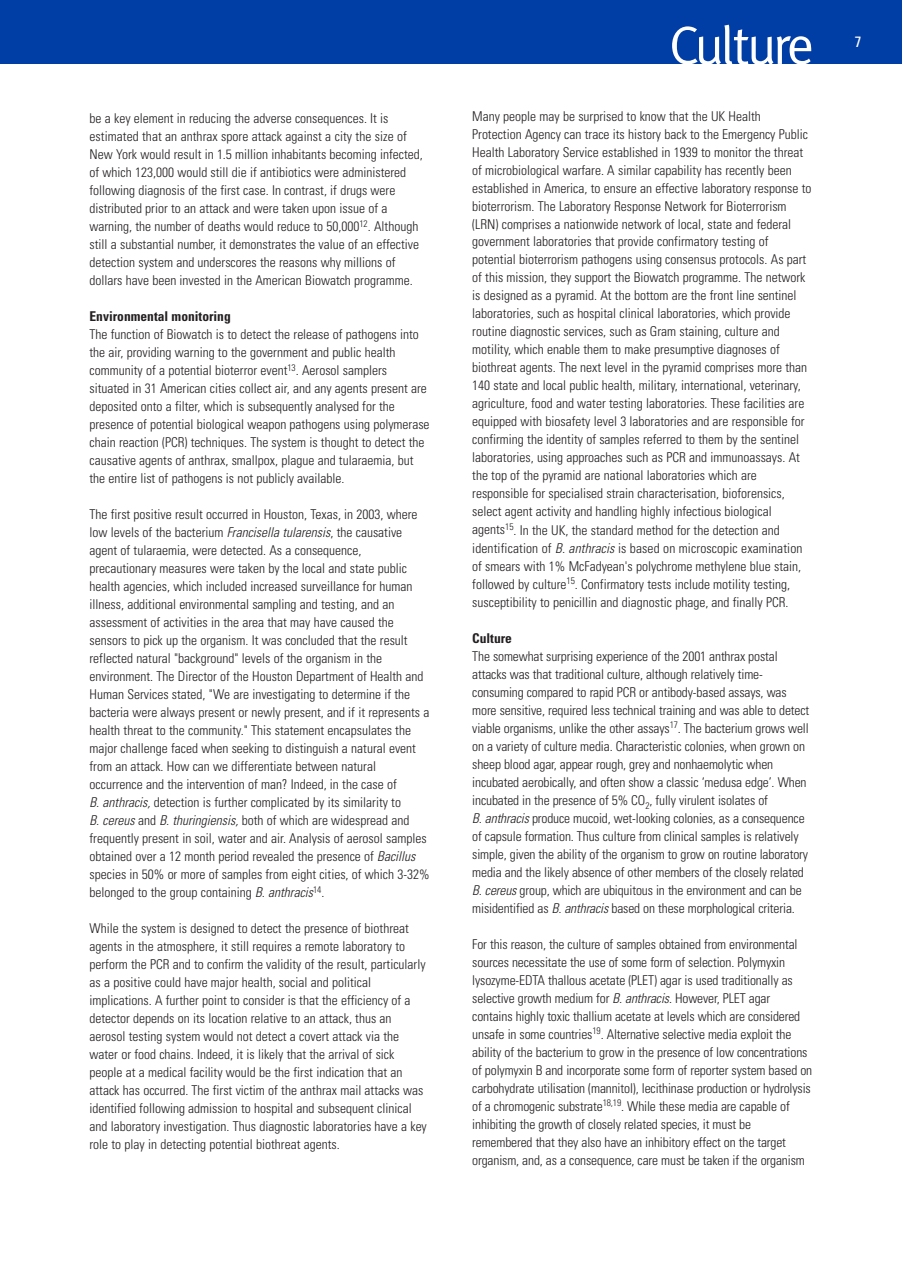
<style>
.page{position:relative;width:902px;height:1272px;background:#fff}
.page>*{position:absolute;margin:0;border:0;box-sizing:border-box;transform-origin:0 0}
.t1{font:54px "Meta";letter-spacing:-.055em;color:#fff}
.t2{font:condensed 15px "Univers";color:#fff}
.t3{font:300 condensed 13.5px/18px "Univers";color:#231f20}
.t4{font:700 condensed 13.5px "Univers";color:#231f20}
.s1{font-style:italic}
</style>
<div class="page">
<div style="left:0;top:0;width:902px;height:64px;background:#003da5"></div>
<p class="t3" style="left:90px;top:111px;width:335px">be a key element in reducing the adverse consequences. It is estimated that an anthrax spore attack against a city the size of New York would result in 1.5 million inhabitants becoming infected, of which 123,000 would still die if antibiotics were administered following diagnosis of the first case. In contrast, if drugs were distributed prior to an attack and were taken upon issue of a warning, the number of deaths would reduce to 50,000<sup>12</sup>. Although still a substantial number, it demonstrates the value of an effective detection system and underscores the reasons why millions of dollars have been invested in the American Biowatch programme.</p>
<p class="t4" style="left:90px;top:311px;width:143px">Environmental monitoring</p>
<p class="t3" style="left:90px;top:327px;width:342px">The function of Biowatch is to detect the release of pathogens into the air, providing warning to the government and public health community of a potential bioterror event<sup>13</sup>. Aerosol samplers situated in 31 American cities collect air, and any agents present are deposited onto a filter, which is subsequently analysed for the presence of potential biological weapon pathogens using polymerase chain reaction (PCR) techniques. The system is thought to detect the causative agents of anthrax, smallpox, plague and tularaemia, but the entire list of pathogens is not publicly available.</p>
<p class="t3" style="left:90px;top:506px;width:342px">The first positive result occurred in Houston, Texas, in 2003, where low levels of the bacterium <span class="s1">Francisella tularensis</span>, the causative agent of tularaemia, were detected. As a consequence, precautionary measures were taken by the local and state public health agencies, which included increased surveillance for human illness, additional environmental sampling and testing, and an assessment of activities in the area that may have caused the sensors to pick up the organism. It was concluded that the result reflected natural "background" levels of the organism in the environment. The Director of the Houston Department of Health and Human Services stated, "We are investigating to determine if the bacteria were always present or newly present, and if it represents a health threat to the community." This statement encapsulates the major challenge faced when seeking to distinguish a natural event from an attack. How can we differentiate between natural occurrence and the intervention of man? Indeed, in the case of<br><span class="s1">B. anthracis,</span> detection is further complicated by its similarity to<br><span class="s1">B. cereus</span> and <span class="s1">B. thuringiensis,</span> both of which are widespread and frequently present in soil, water and air. Analysis of aerosol samples obtained over a 12 month period revealed the presence of <span class="s1">Bacillus </span>species in 50% or more of samples from eight cities, of which 3-32% belonged to the group containing <span class="s1">B. anthracis</span><sup>14</sup>.</p>
<p class="t3" style="left:90px;top:921px;width:339px">While the system is designed to detect the presence of biothreat agents in the atmosphere, it still requires a remote laboratory to perform the PCR and to confirm the validity of the result, particularly as a positive could have major health, social and political implications. A further point to consider is that the efficiency of a detector depends on its location relative to an attack, thus an aerosol testing system would not detect a covert attack via the water or food chains. Indeed, it is likely that the arrival of sick people at a medical facility would be the first indication that an attack has occurred. The first victim of the anthrax mail attacks was identified following admission to hospital and subsequent clinical and laboratory investigation. Thus diagnostic laboratories have a key role to play in detecting potential biothreat agents.</p>
<h1 class="t1" style="left:669px;top:14px;width:146px">Culture</h1>
<p class="t3" style="left:472px;top:108px;width:341px">Many people may be surprised to know that the UK Health Protection Agency can trace its history back to the Emergency Public Health Laboratory Service established in 1939 to monitor the threat of microbiological warfare. A similar capability has recently been established in America, to ensure an effective laboratory response to bioterrorism. The Laboratory Response Network for Bioterrorism (LRN) comprises a nationwide network of local, state and federal government laboratories that provide confirmatory testing of potential bioterrorism pathogens using consensus protocols. As part of this mission, they support the Biowatch programme. The network is designed as a pyramid. At the bottom are the front line sentinel laboratories, such as hospital clinical laboratories, which provide routine diagnostic services, such as Gram staining, culture and motility, which enable them to make presumptive diagnoses of biothreat agents. The next level in the pyramid comprises more than 140 state and local public health, military, international, veterinary, agriculture, food and water testing laboratories. These facilities are equipped with biosafety level 3 laboratories and are responsible for confirming the identity of samples referred to them by the sentinel laboratories, using approaches such as PCR and immunoassays. At the top of the pyramid are national laboratories which are responsible for specialised strain characterisation, bioforensics, select agent activity and handling highly infectious biological agents<sup>15</sup>. In the UK, the standard method for the detection and identification of <span class="s1">B. anthracis</span> is based on microscopic examination of smears with 1% McFadyean's polychrome methylene blue stain, followed by culture<sup>15</sup>. Confirmatory tests include motility testing, susceptibility to penicillin and diagnostic phage, and finally PCR.</p>
<p class="t4" style="left:472px;top:633px;width:41px">Culture</p>
<p class="t3" style="left:472px;top:648px;width:339px">The somewhat surprising experience of the 2001 anthrax postal attacks was that traditional culture, although relatively time&shy;consuming compared to rapid PCR or antibody-based assays, was more sensitive, required less technical training and was able to detect viable organisms, unlike the other assays<sup>17</sup>. The bacterium grows well on a variety of culture media. Characteristic colonies, when grown on sheep blood agar, appear rough, grey and nonhaemolytic when incubated aerobically, and often show a classic ‘medusa edge’. When incubated in the presence of 5% CO<sub>2</sub>, fully virulent isolates of<br><span class="s1">B. anthracis</span> produce mucoid, wet-looking colonies, as a consequence of capsule formation. Thus culture from clinical samples is relatively simple, given the ability of the organism to grow on routine laboratory media and the likely absence of other members of the closely related <span class="s1">B. cereus</span> group, which are ubiquitous in the environment and can be misidentified as <span class="s1">B. anthracis</span> based on these morphological criteria.</p>
<p class="t3" style="left:472px;top:936px;width:341px">For this reason, the culture of samples obtained from environmental sources necessitate the use of some form of selection. Polymyxin lysozyme-EDTA thallous acetate (PLET) agar is used traditionally as selective growth medium for <span class="s1">B. anthracis</span>. However, PLET agar contains highly toxic thallium acetate at levels which are considered unsafe in some countries<sup>19</sup>. Alternative selective media exploit the ability of the bacterium to grow in the presence of low concentrations of polymyxin B and incorporate some form of reporter system based on carbohydrate utilisation (mannitol), lecithinase production or hydrolysis of a chromogenic substrate<sup>18,19</sup>. While these media are capable of inhibiting the growth of closely related species, it must be remembered that they also have an inhibitory effect on the target organism, and, as a consequence, care must be taken if the organism</p>
<p class="t2" style="left:855px;top:36px;width:8px">7</p>
</div>
